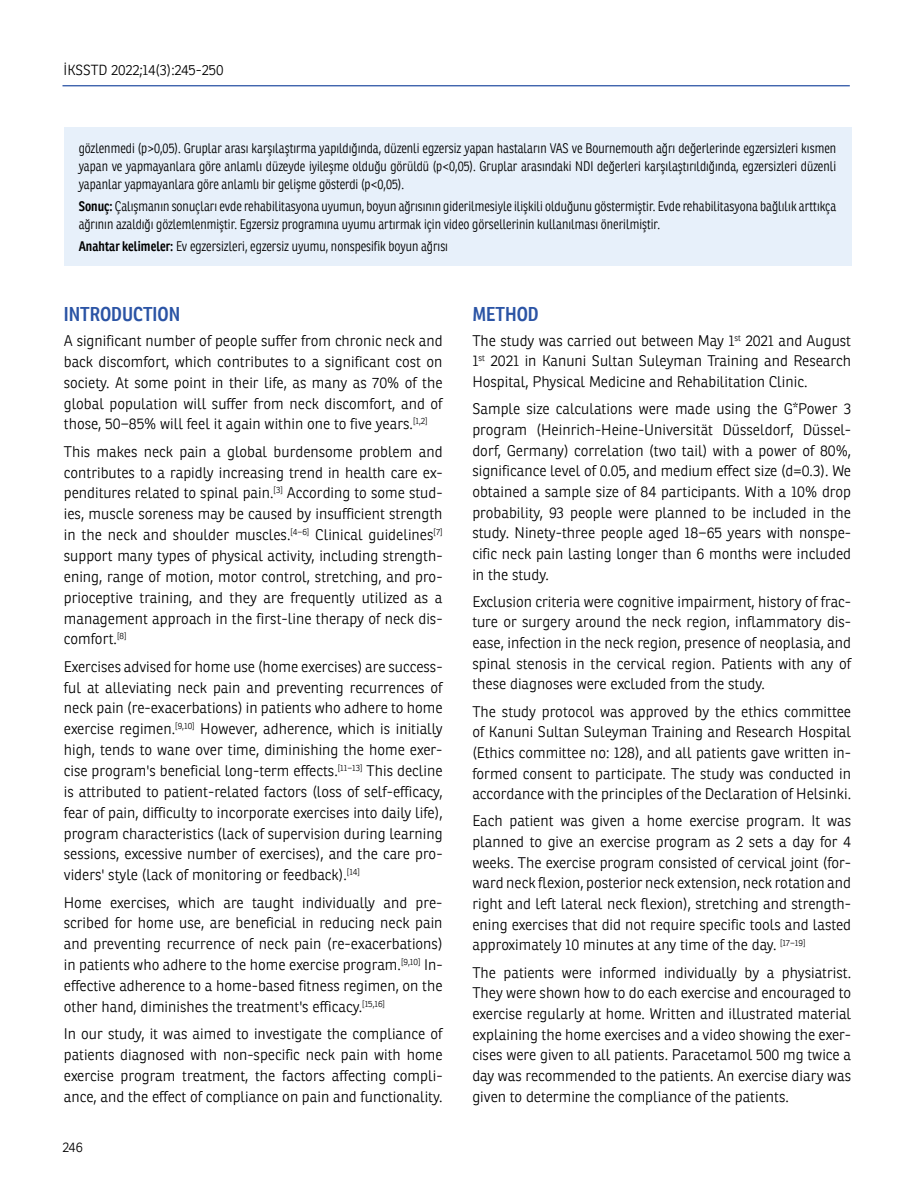
<style>
.page{position:relative;width:915px;height:1191px;background:#fff}
.page>*{position:absolute;margin:0;border:0;box-sizing:border-box;transform-origin:0 0}
.t1{font:600 19.5px "Ronnia Cond";color:#2b54a5}
.t2{font:300 15px/20.9px "Ronnia";color:#000;text-align:justify}
.t3{font:300 14.25px "Ronnia";color:#000}
.t4{font:300 13.5px/18px "Ronnia Cond";color:#000;text-align:justify}
.t5{font:300 13.5px "Ronnia";color:#000}
.s1{font-weight:600}
</style>
<div class="page">
<hr style="left:62px;top:85px;width:787px;height:1px;background:#2b54a5">
<div style="left:64px;top:128px;width:786px;height:138px;background:#e7f0fa"></div>
<p class="t3" style="left:64px;top:61px;width:161px">İKSSTD 2022;14(3):245-250</p>
<p class="t4" style="left:79px;top:139px;width:758px">gözlenmedi (p&gt;0,05). Gruplar arası karşılaştırma yapıldığında, düzenli egzersiz yapan hastaların VAS ve Bournemouth ağrı değerlerinde egzersizleri kısmen yapan ve yapmayanlara göre anlamlı düzeyde iyileşme olduğu görüldü (p&lt;0,05). Gruplar arasındaki NDI değerleri karşılaştırıldığında, egzersizleri düzenli yapanlar yapmayanlara göre anlamlı bir gelişme gösterdi (p&lt;0,05).</p>
<p class="t4" style="left:79px;top:197px;width:758px"><span class="s1">Sonuç:</span> Çalışmanın sonuçları evde rehabilitasyona uyumun, boyun ağrısının giderilmesiyle ilişkili olduğunu göstermiştir. Evde rehabilitasyona bağlılık arttıkça ağrının azaldığı gözlemlenmiştir. Egzersiz programına uyumu artırmak için video görsellerinin kullanılması önerilmiştir.</p>
<p class="t4" style="left:79px;top:238px;width:371px"><span class="s1">Anahtar kelimeler:</span> Ev egzersizleri, egzersiz uyumu, nonspesifik boyun ağrısı</p>
<h1 class="t1" style="left:64px;top:302px;width:118px">INTRODUCTION</h1>
<p class="t2" style="left:64px;top:330px;width:380px">A significant number of people suffer from chronic neck and back discomfort, which contributes to a significant cost on society. At some point in their life, as many as 70% of the global population will suffer from neck discomfort, and of those, 50−85% will feel it again within one to five years.<sup>[1,2]</sup></p>
<p class="t2" style="left:64px;top:441px;width:380px">This makes neck pain a global burdensome problem and contributes to a rapidly increasing trend in health care ex&shy;penditures related to spinal pain.<sup>[3]</sup> According to some stud&shy;ies, muscle soreness may be caused by insufficient strength in the neck and shoulder muscles.<sup>[4−6]</sup> Clinical guidelines<sup>[7] </sup>support many types of physical activity, including strength&shy;ening, range of motion, motor control, stretching, and pro&shy;prioceptive training, and they are frequently utilized as a management approach in the first-line therapy of neck dis&shy;comfort.<sup>[8]</sup></p>
<p class="t2" style="left:64px;top:656px;width:380px">Exercises advised for home use (home exercises) are success&shy;ful at alleviating neck pain and preventing recurrences of neck pain (re-exacerbations) in patients who adhere to home exercise regimen.<sup>[9,10]</sup> However, adherence, which is initially high, tends to wane over time, diminishing the home exer&shy;cise program's beneficial long-term effects.<sup>[11−13]</sup> This decline is attributed to patient-related factors (loss of self-efficacy, fear of pain, difficulty to incorporate exercises into daily life), program characteristics (lack of supervision during learning sessions, excessive number of exercises), and the care pro&shy;viders' style (lack of monitoring or feedback).<sup>[14]</sup></p>
<p class="t2" style="left:64px;top:891px;width:380px">Home exercises, which are taught individually and pre&shy;scribed for home use, are beneficial in reducing neck pain and preventing recurrence of neck pain (re-exacerbations) in patients who adhere to the home exercise program.<sup>[9,10]</sup> In&shy;effective adherence to a home-based fitness regimen, on the other hand, diminishes the treatment's efficacy.<sup>[15,16]</sup></p>
<p class="t2" style="left:64px;top:1023px;width:380px">In our study, it was aimed to investigate the compliance of patients diagnosed with non-specific neck pain with home exercise program treatment, the factors affecting compli&shy;ance, and the effect of compliance on pain and functionality.</p>
<p class="t5" style="left:62px;top:1139px;width:22px">246</p>
<h1 class="t1" style="left:472px;top:302px;width:68px">METHOD</h1>
<p class="t2" style="left:472px;top:330px;width:380px">The study was carried out between May 1<sup>st</sup> 2021 and August 1<sup>st</sup> 2021 in Kanuni Sultan Suleyman Training and Research Hospital, Physical Medicine and Rehabilitation Clinic.</p>
<p class="t2" style="left:472px;top:398px;width:380px">Sample size calculations were made using the G*Power 3 program (Heinrich-Heine-Universität Düsseldorf, Düssel&shy;dorf, Germany) correlation (two tail) with a power of 80%, significance level of 0.05, and medium effect size (d=0.3). We obtained a sample size of 84 participants. With a 10% drop probability, 93 people were planned to be included in the study. Ninety-three people aged 18−65 years with nonspe&shy;cific neck pain lasting longer than 6 months were included in the study.</p>
<p class="t2" style="left:472px;top:591px;width:380px">Exclusion criteria were cognitive impairment, history of frac&shy;ture or surgery around the neck region, inflammatory dis&shy;ease, infection in the neck region, presence of neoplasia, and spinal stenosis in the cervical region. Patients with any of these diagnoses were excluded from the study.</p>
<p class="t2" style="left:472px;top:701px;width:380px">The study protocol was approved by the ethics committee of Kanuni Sultan Suleyman Training and Research Hospital (Ethics committee no: 128), and all patients gave written in&shy;formed consent to participate. The study was conducted in accordance with the principles of the Declaration of Helsinki.</p>
<p class="t2" style="left:472px;top:810px;width:380px">Each patient was given a home exercise program. It was planned to give an exercise program as 2 sets a day for 4 weeks. The exercise program consisted of cervical joint (for&shy;ward neck flexion, posterior neck extension, neck rotation and right and left lateral neck flexion), stretching and strength&shy;ening exercises that did not require specific tools and lasted approximately 10 minutes at any time of the day. <sup>[17−19]</sup></p>
<p class="t2" style="left:472px;top:961px;width:380px">The patients were informed individually by a physiatrist.<br>They were shown how to do each exercise and encouraged to exercise regularly at home. Written and illustrated material explaining the home exercises and a video showing the exer&shy;cises were given to all patients. Paracetamol 500 mg twice a day was recommended to the patients. An exercise diary was given to determine the compliance of the patients.</p>
</div>
